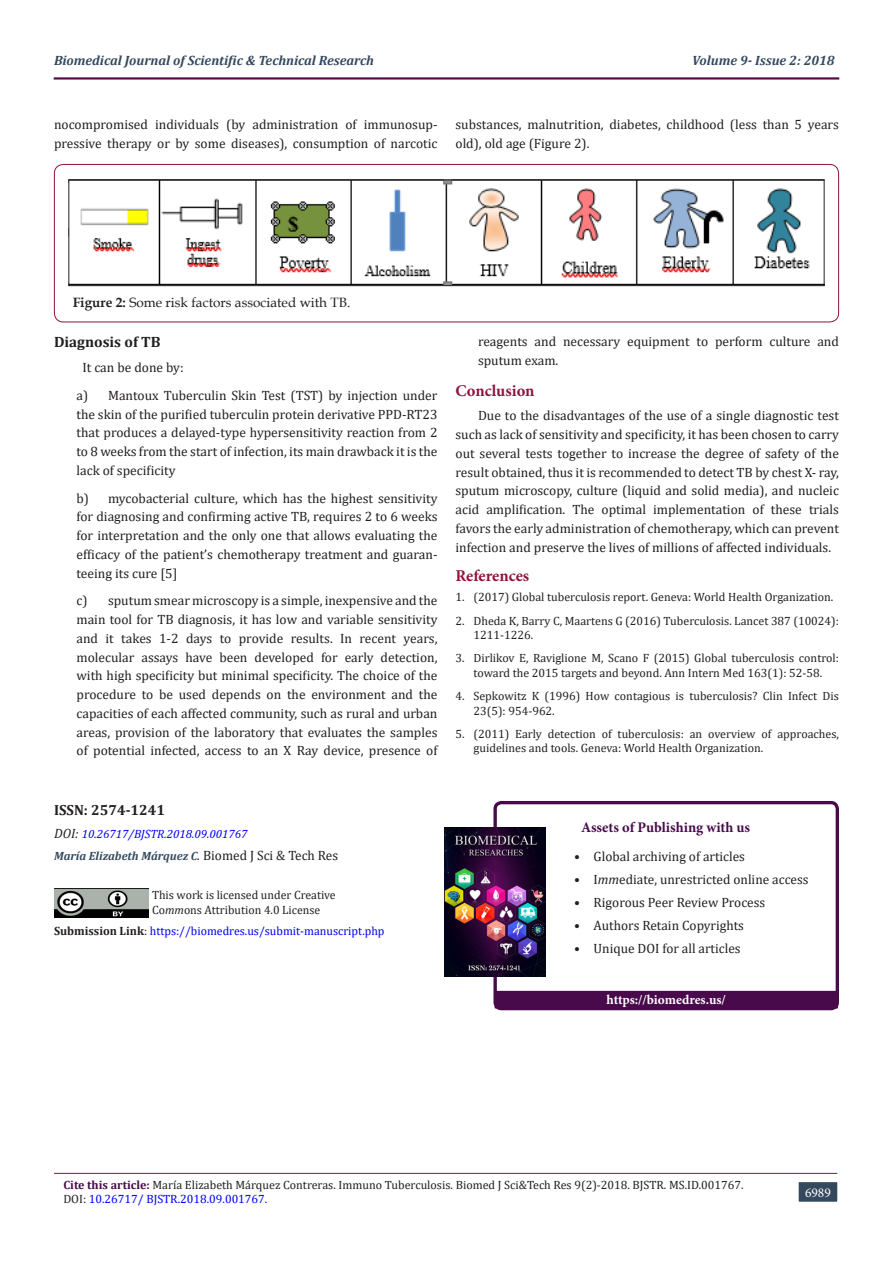
<style>
.page{position:relative;width:893px;height:1263px;background:#fff}
.page>*{position:absolute;margin:0;border:0;box-sizing:border-box;transform-origin:0 0}
.t1{font:700 16.5px "Minion Pro";letter-spacing:-.005em;color:#8f133a}
.t2{font:700 15px "Cambria";color:#231f20}
.t3{font:700 14.7px "Minion Pro";color:#480a4b}
.t4{font:700 14.7px "Cambria";color:#231f20}
.t5{font:13.5px/18.8px "Cambria";color:#231f20;text-align:justify}
.t6{font:italic 700 13.5px "Cambria";color:#34495e}
.t7{font:13.5px "Book Antiqua";color:#231f20}
.t8{font:700 13.5px "Minion Pro";color:#fff}
.t9{font:13.5px "Minion Pro";color:#fff}
.t10{font:12px/14.4px "Cambria";color:#231f20}
.t11{font:12px "Cambria";color:#00f}
.t12{font:italic 700 12px "Cambria";color:#34495e}
.t13{font:italic 12px "Cambria";color:#00f}
.s1{font-weight:700}
.s2{font-size:13.5px;color:#231f20}
.s3{font-weight:400;font-size:13.5px;color:#231f20}
.s4{font-weight:400;font-style:normal;font-size:13.5px;color:#231f20}
.s5{font-style:italic}
.s6{font-weight:700;color:#231f20}
.s7{color:#231f20}
.s8{font-weight:700;color:#480a4b}
</style>
<div class="page">
<hr style="left:54px;top:1173px;width:783px;height:1px;background:#8f133a">
<div style="left:54px;top:78px;width:785px;height:1px;background:#8f133a;border:1px solid #480a4b"></div>
<div style="left:798px;top:1181px;width:40px;height:21px;background:#34495e"></div>
<div style="left:797px;top:1180px;width:42px;height:23px;border:2px solid #fff"></div>
<div style="left:493px;top:801px;width:346px;height:209px;border:3px solid #480a4b;border-radius:6px"></div>
<div style="left:495px;top:991px;width:342px;height:17px;background:#480a4b"></div>
<img style="left:444px;top:827px;width:102px;height:150px">
<img style="left:54px;top:889px;width:95px;height:29px">
<div style="left:54px;top:164px;width:785px;height:158px;border:1px solid #8f133a;border-radius:9px"></div>
<img style="left:71px;top:182px;width:751px;height:102px">
<div style="left:69px;top:180px;width:755px;height:106px;border:1px solid #231f20"></div>
<p class="t6" style="left:54px;top:51px;width:322px">Biomedical Journal of Scientific &amp; Technical Research</p>
<p class="t6" style="left:692px;top:51px;width:144px">Volume 9- Issue 2: 2018</p>
<p class="t5" style="left:54px;top:115px;width:385px">nocompromised individuals (by administration of immunosup&shy;pressive therapy or by some diseases), consumption of narcotic</p>
<p class="t5" style="left:455px;top:115px;width:385px">substances, malnutrition, diabetes, childhood (less than 5 years old), old age (Figure 2).</p>
<p class="t7" style="left:73px;top:293px;width:279px"><span class="s1">Figure 2:</span> Some risk factors associated with TB.</p>
<p class="t2" style="left:54px;top:332px;width:108px">Diagnosis of TB</p>
<p class="t5" style="left:82px;top:358px;width:103px">It can be done by:</p>
<p class="t5" style="left:76px;top:386px;width:362px">a) Mantoux Tuberculin Skin Test (TST) by injection under the skin of the purified tuberculin protein derivative PPD-RT23 that produces a delayed-type hypersensitivity reaction from 2 to 8 weeks from the start of infection, its main drawback it is the lack of specificity</p>
<p class="t5" style="left:76px;top:488px;width:362px">b) mycobacterial culture, which has the highest sensitivity for diagnosing and confirming active TB, requires 2 to 6 weeks for interpretation and the only one that allows evaluating the efficacy of the patient’s chemotherapy treatment and guaran&shy;teeing its cure [5]</p>
<p class="t5" style="left:76px;top:591px;width:362px">c) sputum smear microscopy is a simple, inexpensive and the main tool for TB diagnosis, it has low and variable sensitivity and it takes 1-2 days to provide results. In recent years, molecular assays have been developed for early detection, with high specificity but minimal specificity. The choice of the procedure to be used depends on the environment and the capacities of each affected community, such as rural and urban areas, provision of the laboratory that evaluates the samples of potential infected, access to an X Ray device, presence of</p>
<p class="t5" style="left:478px;top:332px;width:362px">reagents and necessary equipment to perform culture and sputum exam.</p>
<p class="t1" style="left:455px;top:379px;width:81px">Conclusion</p>
<p class="t5" style="left:455px;top:406px;width:385px;text-indent:22px">Due to the disadvantages of the use of a single diagnostic test such as lack of sensitivity and specificity, it has been chosen to carry out several tests together to increase the degree of safety of the result obtained, thus it is recommended to detect TB by chest X- ray, sputum microscopy, culture (liquid and solid media), and nucleic acid amplification. The optimal implementation of these trials favors the early administration of chemotherapy, which can prevent infection and preserve the lives of millions of affected individuals.</p>
<p class="t1" style="left:455px;top:564px;width:75px">References</p>
<p class="t10" style="left:455px;top:590px;width:379px">1. (2017) Global tuberculosis report. Geneva: World Health Organization.</p>
<p class="t10" style="left:473px;top:613px;width:367px;text-indent:-18px">2. Dheda K, Barry C, Maartens G (2016) Tuberculosis. Lancet 387 (10024):<br>1211-1226.</p>
<p class="t10" style="left:455px;top:651px;width:385px;text-align:center">3. Dirlikov E, Raviglione M, Scano F (2015) Global tuberculosis control: toward the 2015 targets and beyond. Ann Intern Med 163(1): 52-58.</p>
<p class="t10" style="left:473px;top:689px;width:367px;text-indent:-18px">4. Sepkowitz K (1996) How contagious is tuberculosis? Clin Infect Dis<br>23(5): 954-962.</p>
<p class="t10" style="left:473px;top:727px;width:367px;text-indent:-18px">5. (2011) Early detection of tuberculosis: an overview of approaches, guidelines and tools. Geneva: World Health Organization.</p>
<p class="t4" style="left:54px;top:800px;width:112px">ISSN: 2574-1241</p>
<p class="t13" style="left:54px;top:825px;width:195px"><span class="s2">DOI:</span> 10.26717/BJSTR.2018.09.001767</p>
<p class="t12" style="left:54px;top:848px;width:286px">María Elizabeth Márquez C<span class="s3">.</span> <span class="s4">Biomed J Sci &amp; Tech Res</span></p>
<p class="t10" style="left:152px;top:888px;width:185px">This work is licensed under Creative</p>
<p class="t10" style="left:152px;top:902px;width:170px">Co<span class="s5">mm</span>ons Attribution 4.0 License</p>
<p class="t11" style="left:54px;top:924px;width:332px"><span class="s6">Submission Link</span><span class="s7">:</span> https://biomedres.us/submit-manuscript.php</p>
<p class="t3" style="left:581px;top:817px;width:171px">Assets of Publishing with us</p>
<p class="t5" style="left:574px;top:847px;width:172px">• Global archiving of articles</p>
<p class="t5" style="left:574px;top:869px;width:236px">• I<span class="s5">mm</span>ediate, unrestricted online access</p>
<p class="t5" style="left:574px;top:892px;width:193px">• Rigorous Peer Review Process</p>
<p class="t5" style="left:574px;top:915px;width:171px">• Authors Retain Copyrights</p>
<p class="t5" style="left:574px;top:938px;width:168px">• Unique DOI for all articles</p>
<p class="t8" style="left:606px;top:990px;width:121px">https://biomedres.us/</p>
<p class="t10" style="left:63px;top:1177px;width:682px"><span class="s8">Cite this article:</span> María Elizabeth Márquez Contreras. Immuno Tuberculosis. Biomed J Sci&amp;Tech Res 9(2)-2018. BJSTR. MS.ID.001767.</p>
<p class="t11" style="left:63px;top:1192px;width:205px"><span class="s7">DOI:</span> 10.26717/ BJSTR.2018.09.001767.</p>
<p class="t9" style="left:805px;top:1183px;width:27px">6989</p>
</div>
